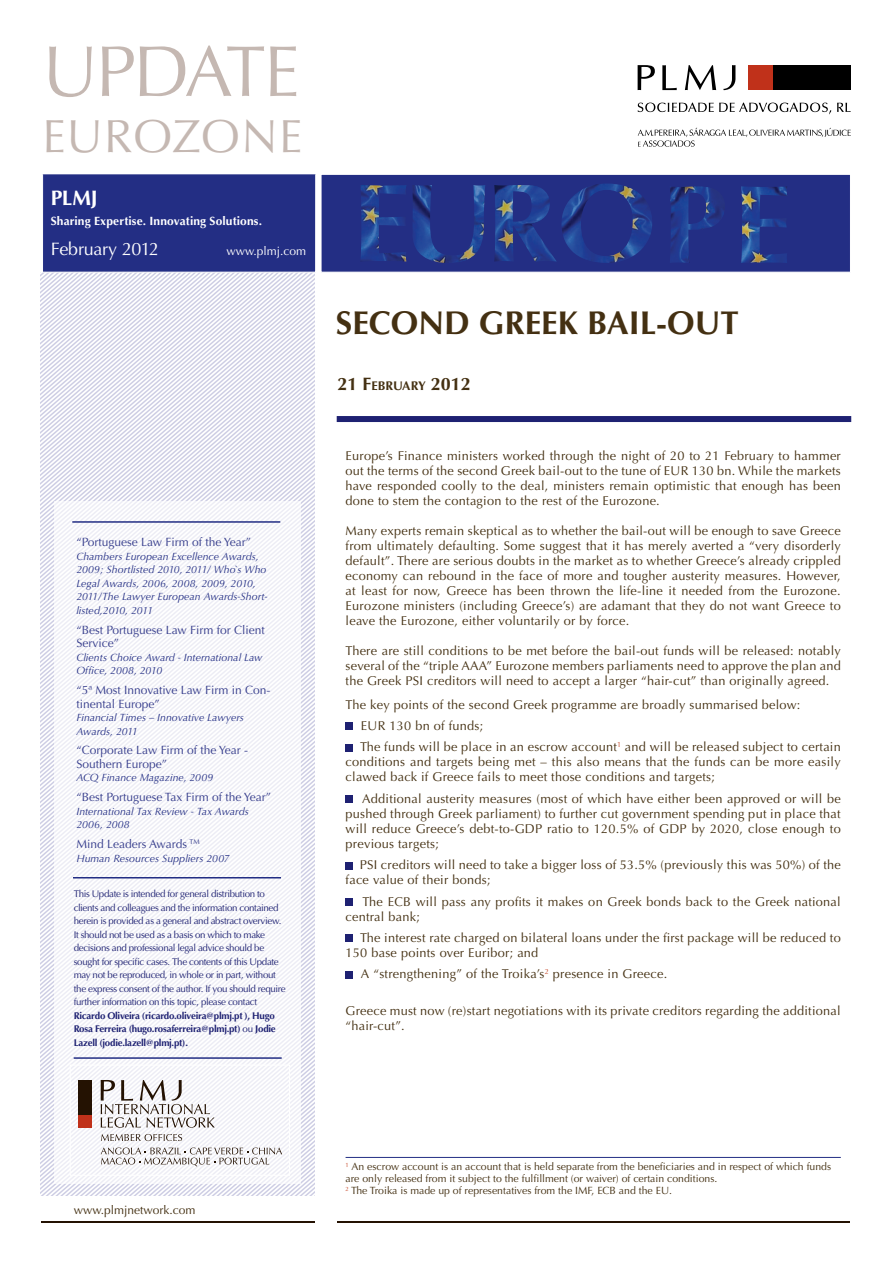
<style>
.page{position:relative;width:893px;height:1263px;background:#fff}
.page>*{position:absolute;margin:0;border:0;box-sizing:border-box;transform-origin:0 0}
.t1{font:72px "Optima";letter-spacing:-.04em;color:#c5b8b2}
.t2{font:46.5px "Optima";letter-spacing:.02em;color:#c5b8b2}
.t3{font:700 33px "Optima";color:#443012}
.t4{font:700 21px "Optima";color:#fff}
.t5{font:700 18px "Optima";color:#443012}
.t6{font:18px "Optima";letter-spacing:-.02em;color:#fff}
.t7{font:12.75px/15px "Optima";letter-spacing:.02em;color:#443012;text-align:justify}
.t8{font:12px/13.5px "Optima";color:#363d8c}
.t9{font:700 12px "Optima";letter-spacing:.01em;color:#fff}
.t10{font:12px "Optima";color:#443012}
.t11{font:12px "Optima";color:#fff}
.t12{font:italic 10.5px/13.5px "Optima";letter-spacing:.005em;color:#232e84}
.t13{font:10.5px/12px "Optima";color:#443012}
.t14{font:9.75px/13.5px "Optima";letter-spacing:-.03em;color:#1e2172}
.t15{font:700 9.75px/13.5px "Optima";letter-spacing:-.025em;color:#1e2172;text-align:justify}
.s1{font-weight:400}
.s2{font-size:12.6px}
</style>
<div class="page">
<svg style="left:41px;top:273px;width:273px;height:923px"></svg>
<div style="left:42px;top:174px;width:274px;height:99px;background:#232e84;border:1px solid #fff"></div>
<div style="left:321px;top:174px;width:530px;height:99px;background:#232e84;border:1px solid #fff"></div>
<div style="left:337px;top:416px;width:514px;height:6px;background:#1e2172"></div>
<div style="left:54px;top:502px;width:246px;height:682px;background:#f7f7fa"></div>
<img style="left:361px;top:185px;width:124px;height:78px">
<img style="left:494px;top:184px;width:158px;height:79px">
<img style="left:670px;top:186px;width:54px;height:77px">
<hr style="left:74px;top:1057px;width:208px;height:2px;background:#232e84">
<hr style="left:41px;top:1221px;width:273px;height:1px;background:#241202">
<hr style="left:337px;top:1221px;width:513px;height:1px;background:#241202">
<hr style="left:72px;top:521px;width:208px;height:2px;background:#232e84">
<hr style="left:73px;top:877px;width:208px;height:1px;background:#232e84">
<div style="left:773px;top:65px;width:78px;height:25px;background:#000"></div>
<div style="left:748px;top:65px;width:25px;height:25px;background:#c0311a"></div>
<svg style="left:638px;top:65px;width:98px;height:25px"></svg>
<svg style="left:638px;top:103px;width:193px;height:11px"></svg>
<svg style="left:837px;top:103px;width:14px;height:9px"></svg>
<svg style="left:638px;top:128px;width:213px;height:19px"></svg>
<img style="left:741px;top:186px;width:46px;height:77px">
<div style="left:346px;top:723px;width:7px;height:7px;background:#1e2172"></div>
<div style="left:346px;top:744px;width:7px;height:7px;background:#1e2172"></div>
<div style="left:346px;top:795px;width:7px;height:8px;background:#1e2172"></div>
<div style="left:346px;top:862px;width:7px;height:7px;background:#1e2172"></div>
<div style="left:346px;top:898px;width:7px;height:7px;background:#1e2172"></div>
<div style="left:346px;top:935px;width:7px;height:7px;background:#1e2172"></div>
<div style="left:346px;top:971px;width:7px;height:7px;background:#1e2172"></div>
<div style="left:78px;top:1114px;width:13px;height:13px;background:#c0311a"></div>
<div style="left:78px;top:1080px;width:13px;height:34px;background:#241202"></div>
<svg style="left:101px;top:1080px;width:114px;height:48px"></svg>
<svg style="left:101px;top:1134px;width:81px;height:7px"></svg>
<svg style="left:101px;top:1147px;width:181px;height:19px"></svg>
<hr style="left:346px;top:1157px;width:495px;height:1px;background:#232e84">
<h1 class="t1" style="left:43px;top:30px;width:259px">UPDATE</h1>
<h2 class="t2" style="left:43px;top:109px;width:261px">EUROZONE</h2>
<h3 class="t4" style="left:51px;top:186px;width:49px">PLMJ</h3>
<p class="t9" style="left:51px;top:214px;width:213px">Sharing Expertise. Innovating Solutions.</p>
<h3 class="t6" style="left:51px;top:238px;width:110px">February 2012</h3>
<p class="t11" style="left:226px;top:244px;width:81px">www.plmj.com</p>
<p class="t8" style="left:76px;top:536px;width:176px">“Portuguese Law Firm of the Year”</p>
<p class="t12" style="left:76px;top:550px;width:193px">Chambers European Excellence Awards, 2009; Shortlisted 2010, 2011/ Who`s Who Legal Awards, 2006, 2008, 2009, 2010, 2011/The Lawyer European Awards-Short&shy;listed,2010, 2011</p>
<p class="t8" style="left:76px;top:623px;width:190px">“Best Portuguese Law Firm for Client<br>Service”</p>
<p class="t12" style="left:76px;top:650px;width:187px">Clients Choice Award - International Law<br>Office, 2008, 2010</p>
<p class="t8" style="left:76px;top:683px;width:196px">“5ª Most Innovative Law Firm in Con&shy;tinental Europe”</p>
<p class="t12" style="left:76px;top:711px;width:169px">Financial Times – Innovative Lawyers<br>Awards, 2011</p>
<p class="t8" style="left:76px;top:744px;width:173px">“Corporate Law Firm of the Year -<br>Southern Europe”</p>
<p class="t12" style="left:76px;top:771px;width:138px">ACQ Finance Magazine, 2009</p>
<p class="t8" style="left:76px;top:791px;width:196px">“Best Portuguese Tax Firm of the Year”</p>
<p class="t12" style="left:76px;top:805px;width:174px">International Tax Review - Tax Awards<br>2006, 2008</p>
<p class="t8" style="left:76px;top:838px;width:125px">Mind Leaders Awards <sup>TM</sup></p>
<p class="t12" style="left:76px;top:852px;width:155px">Human Resources Suppliers 2007</p>
<p class="t14" style="left:74px;top:887px;width:213px">This Update is intended for general distribution to clients and colleagues and the information contained herein is provided as a general and abstract overview.<br>It should not be used as a basis on which to make decisions and professional legal advice should be sought for specific cases. The contents of this Update may not be reproduced, in whole or in part, without the express consent of the author. If you should require further information on this topic, please contact</p>
<p class="t15" style="left:74px;top:1009px;width:204px">Ricardo Oliveira (ricardo.oliveira@plmj.pt ), Hugo Rosa Ferreira (hugo.rosaferreira@plmj.pt) <span class="s1">ou</span> Jodie Lazell (jodie.lazell@plmj.pt).</p>
<p class="t3" style="left:336px;top:304px;width:404px">SECOND GREEK BAIL-OUT</p>
<p class="t5" style="left:337px;top:374px;width:135px">21 F<span class="s2">EBRUARY</span> 2012</p>
<p class="t7" style="left:346px;top:448px;width:497px">Europe’s Finance ministers worked through the night of 20 to 21 February to hammer out the terms of the second Greek bail-out to the tune of EUR 130 bn. While the markets have responded coolly to the deal, ministers remain optimistic that enough has been done to stem the contagion to the rest of the Eurozone.</p>
<p class="t7" style="left:346px;top:523px;width:497px">Many experts remain skeptical as to whether the bail-out will be enough to save Greece from ultimately defaulting. Some suggest that it has merely averted a “very disorderly default”. There are serious doubts in the market as to whether Greece’s already crippled economy can rebound in the face of more and tougher austerity measures. However, at least for now, Greece has been thrown the life-line it needed from the Eurozone.<br>Eurozone ministers (including Greece’s) are adamant that they do not want Greece to leave the Eurozone, either voluntarily or by force.</p>
<p class="t7" style="left:346px;top:643px;width:497px">There are still conditions to be met before the bail-out funds will be released: notably several of the “triple AAA” Eurozone members parliaments need to approve the plan and the Greek PSI creditors will need to accept a larger “hair-cut” than originally agreed.</p>
<p class="t7" style="left:346px;top:697px;width:456px">The key points of the second Greek programme are broadly summarised below:</p>
<p class="t7" style="left:361px;top:718px;width:124px">EUR 130 bn of funds;</p>
<p class="t7" style="left:346px;top:740px;width:497px;text-indent:15px">The funds will be place in an escrow account<sup>1</sup> and will be released subject to certain conditions and targets being met – this also means that the funds can be more easily clawed back if Greece fails to meet those conditions and targets;</p>
<p class="t7" style="left:346px;top:791px;width:497px;text-indent:17px">Additional austerity measures (most of which have either been approved or will be pushed through Greek parliament) to further cut government spending put in place that will reduce Greece’s debt-to-GDP ratio to 120.5% of GDP by 2020, close enough to previous targets;</p>
<p class="t7" style="left:346px;top:857px;width:497px;text-indent:14px">PSI creditors will need to take a bigger loss of 53.5% (previously this was 50%) of the face value of their bonds;</p>
<p class="t7" style="left:346px;top:894px;width:497px;text-indent:17px">The ECB will pass any profits it makes on Greek bonds back to the Greek national central bank;</p>
<p class="t7" style="left:346px;top:930px;width:497px;text-indent:15px">The interest rate charged on bilateral loans under the first package will be reduced to<br>150 base points over Euribor; and</p>
<p class="t7" style="left:361px;top:967px;width:308px">A “strengthening” of the Troika’s<sup>2</sup> presence in Greece.</p>
<p class="t7" style="left:346px;top:1003px;width:497px">Greece must now (re)start negotiations with its private creditors regarding the additional “hair-cut”.</p>
<p class="t10" style="left:74px;top:1203px;width:123px">www.plmjnetwork.com</p>
<p class="t13" style="left:346px;top:1161px;width:487px"><sup>1</sup> An escrow account is an account that is held separate from the beneficiaries and in respect of which funds are only released from it subject to the fulfillment (or waiver) of certain conditions.</p>
<p class="t13" style="left:346px;top:1185px;width:328px"><sup>2</sup> The Troika is made up of representatives from the IMF, ECB and the EU.</p>
</div>
